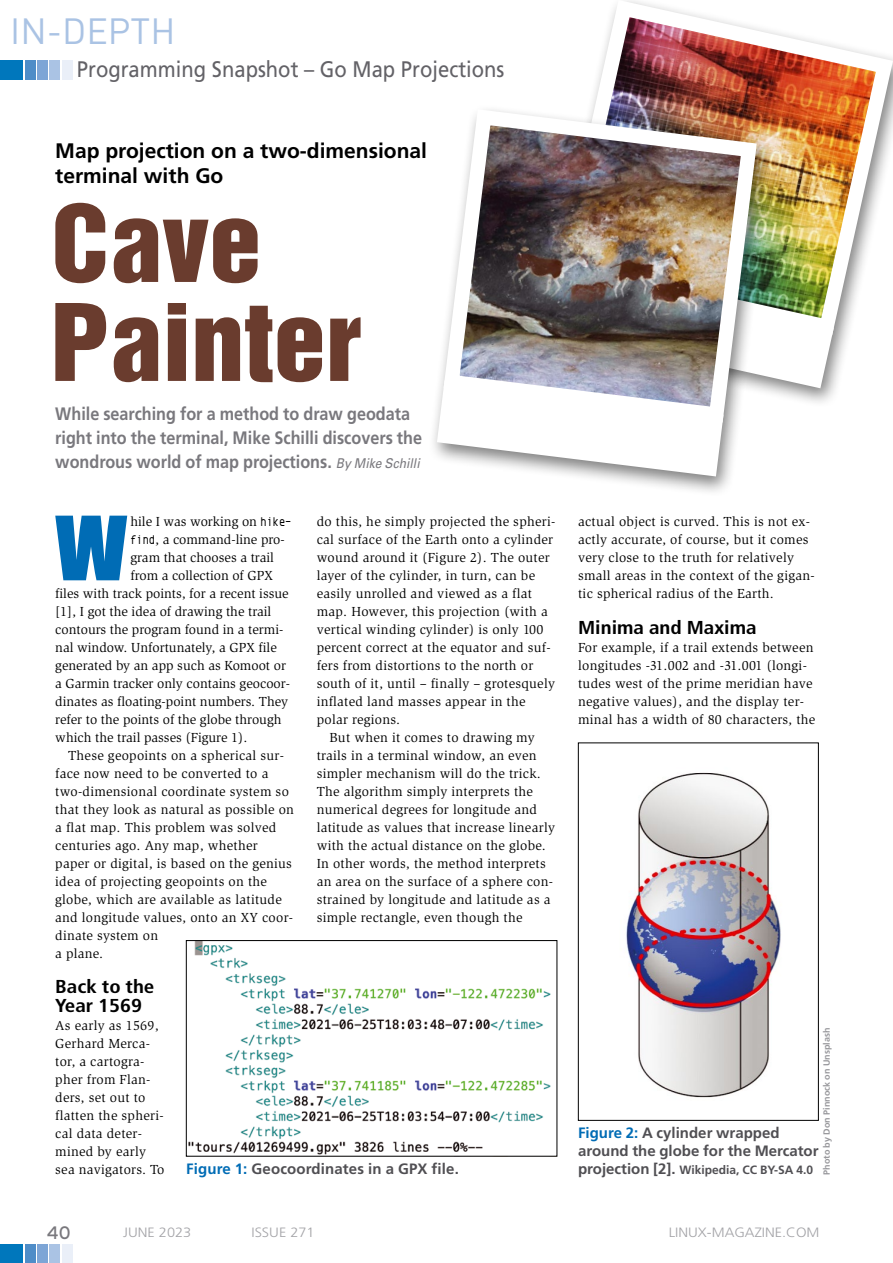
<style>
.page{position:relative;width:893px;height:1263px;background:#fff}
.page>*{position:absolute;margin:0;border:0;box-sizing:border-box;transform-origin:0 0}
.t1{font:97.5px/99px "Helvetica Inserat";color:#6a3c2e;scale:1.08 1}
.t2{font:81.75px "Impact";color:#006cb5;scale:1.08 1}
.t3{font:36px "DIN";color:#aac3e4}
.t4{font:22.5px "Frutiger";color:#636267;scale:.9 1}
.t5{font:700 21px/25.2px "Frutiger";color:#000}
.t6{font:700 condensed 18.75px/19.5px "Frutiger";color:#000;scale:1.13 1}
.t7{font:700 18px/24px "Frutiger";color:#79787d;scale:.9 1}
.t8{font:18px "Interstate";color:#79787d}
.t9{font:700 15px/18px "Frutiger";color:#504f53}
.t10{font:13.5px/18px "Slimbach";letter-spacing:.02em;color:#000}
.t11{font:13.5px "Slimbach";color:#000}
.t12{font:300 13.5px "Frutiger";color:#a3a3a7;scale:1.08 1}
.t13{font:700 12px "Frutiger";color:#504f53}
.t14{font:700 9px "Frutiger";color:#98989c}
.s1{font-family:"Univers";font-weight:400;font-style:italic;font-size:13.5px}
.s2{font-family:"Envy Code R";font-size:12.75px}
.s3{color:#006cb5}
.s4{font-size:15px}
</style>
<div class="page">
<img style="left:593px;top:0;width:300px;height:344px">
<div style="left:428px;top:103px;width:346px;height:394px;background:#000;opacity:.5"></div>
<img style="left:435px;top:101px;width:330px;height:157px">
<img style="left:429px;top:258px;width:413px;height:226px">
<img style="left:188px;top:942px;width:363px;height:212px">
<div style="left:186px;top:940px;width:371px;height:216px;border:1px solid #000"></div>
<img style="left:626px;top:772px;width:155px;height:326px">
<div style="left:578px;top:743px;width:241px;height:377px;border:1px solid #000"></div>
<div style="left:0;top:1244px;width:23px;height:19px;background:#0077bc"></div>
<div style="left:38px;top:1244px;width:10px;height:19px;background:#7da5d6"></div>
<div style="left:63px;top:1244px;width:10px;height:19px;background:#eaeff8"></div>
<div style="left:25px;top:1244px;width:10px;height:19px;background:#4f8dc8"></div>
<div style="left:50px;top:1244px;width:10px;height:19px;background:#aac3e4"></div>
<div style="left:0;top:61px;width:23px;height:19px;background:#0077bc"></div>
<div style="left:38px;top:61px;width:10px;height:19px;background:#7da5d6"></div>
<div style="left:63px;top:61px;width:10px;height:19px;background:#eaeff8"></div>
<div style="left:25px;top:61px;width:10px;height:19px;background:#4f8dc8"></div>
<div style="left:50px;top:61px;width:10px;height:19px;background:#aac3e4"></div>
<h3 class="t3" style="left:10px;top:9px;width:167px">IN-DEPTH</h3>
<p class="t4" style="left:77px;top:56px;width:477px">Programming Snapshot – Go Map Projections</p>
<p class="t5" style="left:55px;top:138px;width:373px">Map projection on a two-dimensional terminal with Go</p>
<p class="t1" style="left:51px;top:194px;width:289px">Cave<br>Painter</p>
<p class="t7" style="left:55px;top:401px;width:409px">While searching for a method to draw geodata right into the terminal, Mike Schilli discovers the wondrous world of map projections. <span class="s1">By Mike Schilli</span></p>
<p class="t2" style="left:55px;top:485px;width:68px">W</p>
<p class="t11" style="left:130px;top:514px;width:163px">hile I was working on <span class="s2">hike‑</span></p>
<p class="t10" style="left:317px;top:513px;width:240px">do this, he simply projected the spheri‑</p>
<p class="t10" style="left:317px;top:531px;width:238px">cal surface of the Earth onto a cylinder</p>
<p class="t10" style="left:317px;top:549px;width:235px">wound around it (Figure 2). The outer</p>
<p class="t10" style="left:317px;top:567px;width:220px">layer of the cylinder, in turn, can be</p>
<p class="t10" style="left:317px;top:585px;width:217px">easily unrolled and viewed as a flat</p>
<p class="t10" style="left:317px;top:603px;width:233px">map. However, this projection (with a</p>
<p class="t10" style="left:317px;top:621px;width:228px">vertical winding cylinder) is only 100</p>
<p class="t10" style="left:317px;top:639px;width:235px">percent correct at the equator and suf‑</p>
<p class="t10" style="left:317px;top:657px;width:218px">fers from distortions to the north or</p>
<p class="t10" style="left:317px;top:675px;width:240px">south of it, until – finally – grotesquely</p>
<p class="t10" style="left:317px;top:693px;width:210px">inflated land masses appear in the</p>
<p class="t10" style="left:317px;top:711px;width:85px">polar regions.</p>
<p class="t10" style="left:329px;top:729px;width:207px">But when it comes to drawing my</p>
<p class="t10" style="left:317px;top:747px;width:221px">trails in a terminal window, an even</p>
<p class="t10" style="left:317px;top:765px;width:226px">simpler mechanism will do the trick.</p>
<p class="t10" style="left:317px;top:783px;width:218px">The algorithm simply interprets the</p>
<p class="t10" style="left:317px;top:801px;width:222px">numerical degrees for longitude and</p>
<p class="t10" style="left:317px;top:819px;width:240px">latitude as values that increase linearly</p>
<p class="t10" style="left:317px;top:837px;width:231px">with the actual distance on the globe.</p>
<p class="t10" style="left:317px;top:855px;width:231px">In other words, the method interprets</p>
<p class="t10" style="left:317px;top:873px;width:238px">an area on the surface of a sphere con‑</p>
<p class="t10" style="left:317px;top:891px;width:235px">strained by longitude and latitude as a</p>
<p class="t10" style="left:317px;top:909px;width:207px">simple rectangle, even though the</p>
<p class="t11" style="left:130px;top:532px;width:156px"><span class="s2">find</span>, a command-line pro‑</p>
<p class="t11" style="left:130px;top:550px;width:145px">gram that chooses a trail</p>
<p class="t11" style="left:130px;top:568px;width:144px">from a collection of GPX</p>
<p class="t11" style="left:55px;top:586px;width:235px">files with track points, for a recent issue</p>
<p class="t11" style="left:55px;top:604px;width:218px">[1], I got the idea of drawing the trail</p>
<p class="t11" style="left:55px;top:622px;width:230px">contours the program found in a termi‑</p>
<p class="t11" style="left:55px;top:640px;width:223px">nal window. Unfortunately, a GPX file</p>
<p class="t11" style="left:55px;top:658px;width:232px">generated by an app such as Komoot or</p>
<p class="t11" style="left:55px;top:676px;width:236px">a Garmin tracker only contains geocoor‑</p>
<p class="t11" style="left:55px;top:694px;width:234px">dinates as floating-point numbers. They</p>
<p class="t11" style="left:55px;top:712px;width:228px">refer to the points of the globe through</p>
<p class="t11" style="left:55px;top:730px;width:194px">which the trail passes (Figure 1).</p>
<p class="t10" style="left:68px;top:747px;width:218px">These geopoints on a spherical sur‑</p>
<p class="t10" style="left:55px;top:765px;width:215px">face now need to be converted to a</p>
<p class="t10" style="left:55px;top:783px;width:235px">two-dimensional coordinate system so</p>
<p class="t10" style="left:55px;top:801px;width:240px">that they look as natural as possible on</p>
<p class="t10" style="left:55px;top:819px;width:223px">a flat map. This problem was solved</p>
<p class="t10" style="left:55px;top:837px;width:204px">centuries ago. Any map, whether</p>
<p class="t10" style="left:55px;top:855px;width:238px">paper or digital, is based on the genius</p>
<p class="t10" style="left:55px;top:873px;width:213px">idea of projecting geopoints on the</p>
<p class="t10" style="left:55px;top:891px;width:228px">globe, which are available as latitude</p>
<p class="t10" style="left:55px;top:909px;width:239px">and longitude values, onto an XY coor‑</p>
<p class="t10" style="left:55px;top:927px;width:104px">dinate system on</p>
<p class="t10" style="left:55px;top:945px;width:49px">a plane.</p>
<p class="t6" style="left:55px;top:977px;width:89px">Back to the<br>Year 1569</p>
<p class="t10" style="left:55px;top:1017px;width:110px">As early as 1569,<br>Gerhard Merca‑ tor, a cartogra‑ pher from Flan‑ ders, set out to flatten the spheri‑ cal data deter‑ mined by early sea navigators. To</p>
<p class="t9" style="left:186px;top:1160px;width:274px"><span class="s3">Figure 1:</span> Geocoordinates in a GPX file.</p>
<p class="t10" style="left:578px;top:513px;width:238px">actual object is curved. This is not ex‑ actly accurate, of course, but it comes very close to the truth for relatively small areas in the context of the gigan‑ tic spherical radius of the Earth.</p>
<p class="t6" style="left:578px;top:618px;width:159px">Minima and Maxima</p>
<p class="t10" style="left:578px;top:639px;width:239px">For example, if a trail extends between longitudes ‑31.002 and ‑31.001 (longi‑ tudes west of the prime meridian have negative values), and the display ter‑ minal has a width of 80 characters, the</p>
<p class="t14" style="left:821px;top:1175px;width:148px;rotate:-90deg">Photo by Don Pinnock on Unsplash</p>
<p class="t9" style="left:578px;top:1124px;width:242px"><span class="s3">Figure 2:</span> A cylinder wrapped around the globe for the Mercator</p>
<p class="t13" style="left:578px;top:1163px;width:237px"><span class="s4">projection [2].</span> Wikipedia, CC BY-SA 4.0</p>
<p class="t8" style="left:47px;top:1222px;width:25px">40</p>
<p class="t12" style="left:123px;top:1224px;width:65px">JUNE 2023</p>
<p class="t12" style="left:251px;top:1224px;width:60px">ISSUE 271</p>
<p class="t12" style="left:669px;top:1224px;width:141px">LINUX-MAGAZINE.COM</p>
</div>
